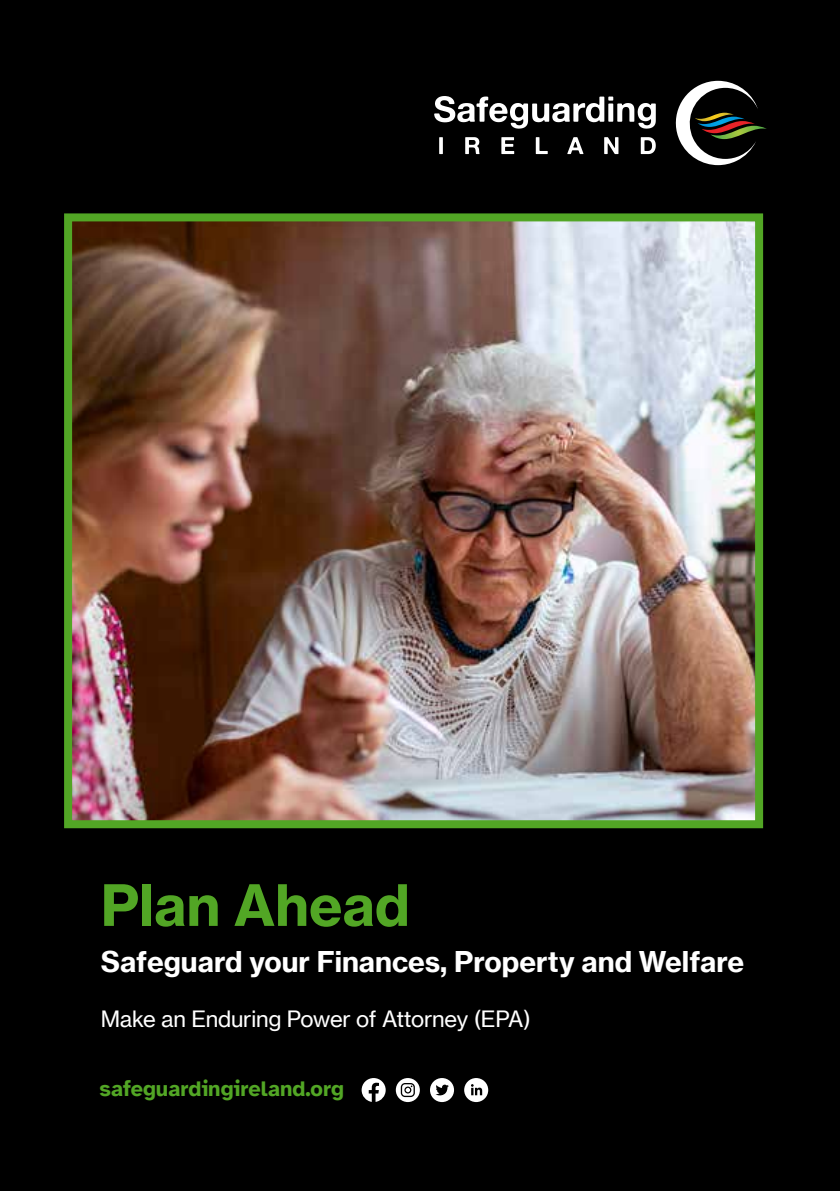
<style>
.page{position:relative;width:840px;height:1191px;background:#fff}
.page>*{position:absolute;margin:0;border:0;box-sizing:border-box;transform-origin:0 0}
.t1{font:56px "N Haas Grotesk TX Pro 75 Bd";color:#52a625}
.t2{font:28px "N Haas Grotesk TX Pro 75 Bd";color:#fff}
.t3{font:22px "N Haas Grotesk TX Pro 55 Rg";letter-spacing:-.01em;color:#fff}
.t4{font:700 21.6px "Atkinson Hyperlegible";color:#52a625}
</style>
<div class="page">
<div style="left:0;top:0;width:839px;height:1191px;background:#000"></div>
<img style="left:73px;top:222px;width:680px;height:597px">
<div style="left:64px;top:213px;width:698px;height:615px;border:8px solid #52a625"></div>
<svg style="left:434px;top:96px;width:221px;height:33px"></svg>
<svg style="left:669px;top:81px;width:97px;height:84px"></svg>
<svg style="left:439px;top:137px;width:3px;height:17px"></svg>
<svg style="left:465px;top:137px;width:14px;height:17px"></svg>
<svg style="left:501px;top:137px;width:13px;height:17px"></svg>
<svg style="left:535px;top:137px;width:12px;height:17px"></svg>
<svg style="left:567px;top:137px;width:16px;height:17px"></svg>
<svg style="left:604px;top:137px;width:14px;height:17px"></svg>
<svg style="left:640px;top:137px;width:15px;height:17px"></svg>
<svg style="left:430px;top:1078px;width:24px;height:24px"></svg>
<svg style="left:395px;top:1078px;width:24px;height:24px"></svg>
<svg style="left:361px;top:1078px;width:24px;height:24px"></svg>
<svg style="left:464px;top:1078px;width:24px;height:24px"></svg>
<h1 class="t1" style="left:101px;top:870px;width:310px">Plan Ahead</h1>
<p class="t2" style="left:101px;top:944px;width:644px">Safeguard your Finances, Property and Welfare</p>
<p class="t3" style="left:101px;top:1005px;width:431px">Make an Enduring Power of Attorney (EPA)</p>
<p class="t4" style="left:99px;top:1075px;width:246px">safeguardingireland.org</p>
</div>
